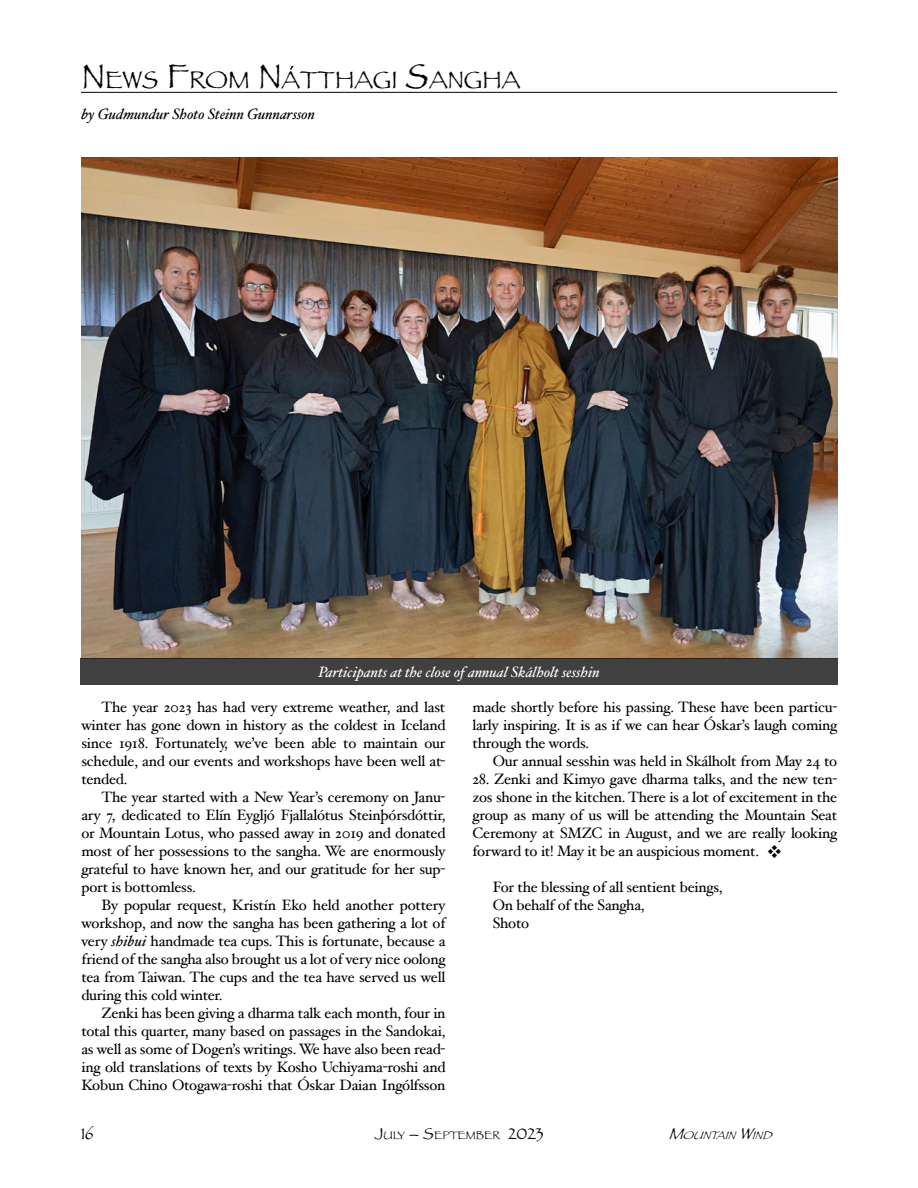
<style>
.page{position:relative;width:918px;height:1188px;background:#fff}
.page>*{position:absolute;margin:0;border:0;box-sizing:border-box;transform-origin:0 0}
.t1{font:25.2px "Papyrus";color:#000}
.t2{font:16.5px "Papyrus";color:#000}
.t3{font:15px/18px "Hoefler Text";letter-spacing:-.015em;color:#000;text-align:justify}
.t4{font:italic 15px "Hoefler Text";color:#fff}
.t5{font:italic 15px "Hoefler Text";color:#000}
.t6{font:11.55px "Papyrus";color:#000}
.t7{font:italic 11.55px "Papyrus";color:#000}
.s1{font-size:36px}
.s2{font-style:italic}
.s3{font-size:16.5px}
</style>
<div class="page">
<img style="left:81px;top:157px;width:756px;height:501px">
<hr style="left:81px;top:92px;width:756px;height:1px;background:#000">
<div style="left:80px;top:658px;width:758px;height:27px;background:#404040"></div>
<h1 class="t1" style="left:81px;top:64px;width:440px"><span class="s1">N</span> EWS <span class="s1">F</span>ROM <span class="s1">N</span>ÁTTHAGI <span class="s1">S</span>ANGHA</h1>
<p class="t5" style="left:81px;top:105px;width:235px">by Gudmundur Shoto Steinn Gunnarsson</p>
<p class="t4" style="left:318px;top:663px;width:283px">Participants at the close of annual Skálholt sesshin</p>
<p class="t3" style="left:81px;top:698px;width:366px;text-indent:20px">The year 2023 has had very extreme weather, and last winter has gone down in history as the coldest in Iceland since 1918. Fortunately, we’ve been able to maintain our schedule, and our events and workshops have been well at&shy;tended.</p>
<p class="t3" style="left:81px;top:788px;width:366px;text-indent:20px">The year started with a New Year’s ceremony on Janu&shy;ary 7, dedicated to Elín Eygljó Fjallalótus Steinþórsdóttir, or Mountain Lotus, who passed away in 2019 and donated most of her possessions to the sangha. We are enormously grateful to have known her, and our gratitude for her sup&shy;port is bottomless.</p>
<p class="t3" style="left:81px;top:896px;width:366px;text-indent:20px">By popular request, Kristín Eko held another pottery workshop, and now the sangha has been gathering a lot of very <span class="s2">shibui</span> handmade tea cups. This is fortunate, because a friend of the sangha also brought us a lot of very nice oolong tea from Taiwan. The cups and the tea have served us well during this cold winter.</p>
<p class="t3" style="left:81px;top:1004px;width:366px;text-indent:20px">Zenki has been giving a dharma talk each month, four in total this quarter, many based on passages in the Sandokai, as well as some of Dogen’s writings. We have also been read&shy;ing old translations of texts by Kosho Uchiyama-roshi and Kobun Chino Otogawa-roshi that Óskar Daian Ingólfsson</p>
<p class="t3" style="left:472px;top:698px;width:366px">made shortly before his passing. These have been particu&shy;larly inspiring. It is as if we can hear Óskar’s laugh coming through the words.</p>
<p class="t3" style="left:493px;top:752px;width:346px">Our annual sesshin was held in Skálholt from May 24 to</p>
<p class="t3" style="left:472px;top:770px;width:366px">28. Zenki and Kimyo gave dharma talks, and the new ten&shy;zos shone in the kitchen. There is a lot of excitement in the group as many of us will be attending the Mountain Seat Ceremony at SMZC in August, and we are really looking forward to it! May it be an auspicious moment. ❖</p>
<p class="t3" style="left:493px;top:878px;width:231px;text-align:left">For the blessing of all sentient beings,<br>On behalf of the Sangha,<br>Shoto</p>
<p class="t2" style="left:81px;top:1124px;width:14px">16</p>
<p class="t6" style="left:374px;top:1128px;width:171px"><span class="s3">J</span>ULY <span class="s3">– S</span>EPTEMBER <span class="s3">2023</span></p>
<p class="t7" style="left:668px;top:1128px;width:112px"><span class="s3">M</span>OUNTAIN<span class="s3">W</span>IND</p>
</div>
